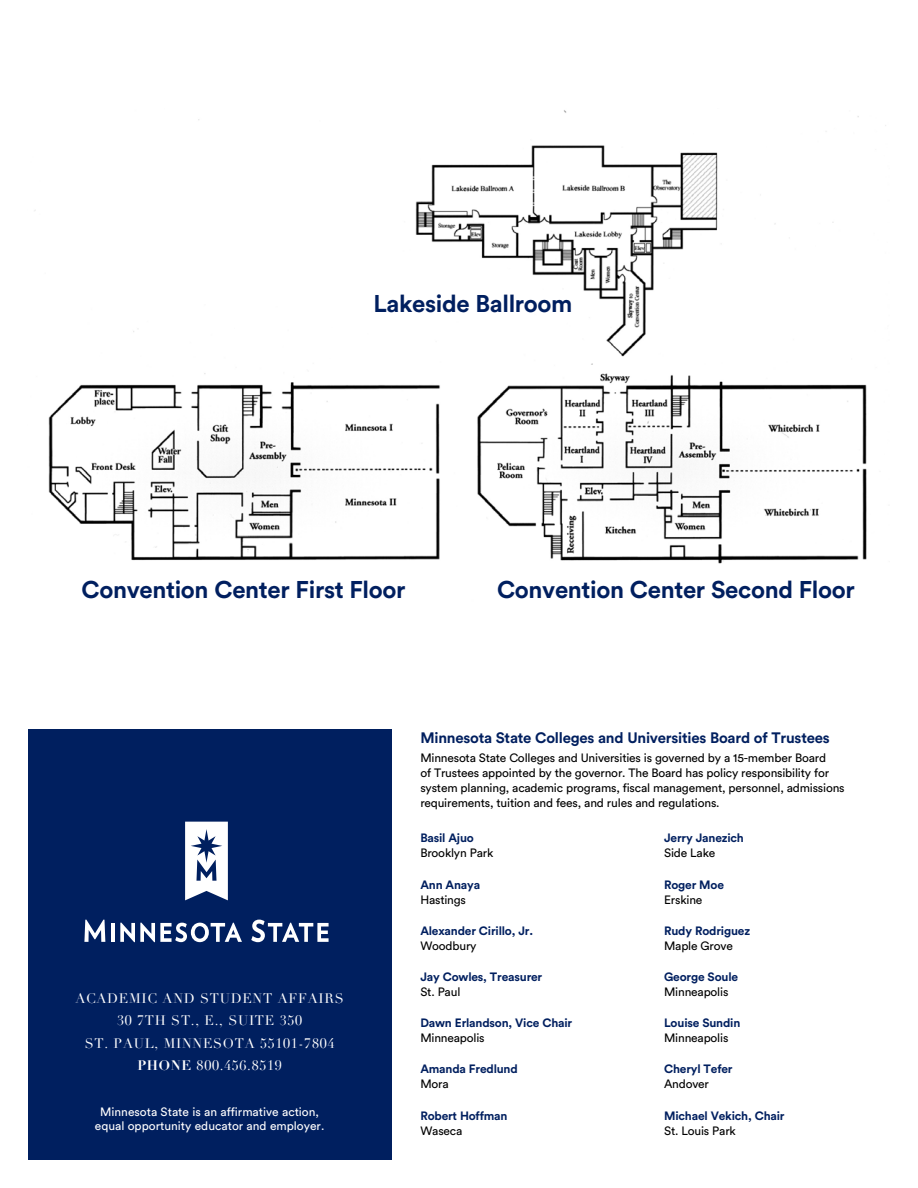
<style>
.page{position:relative;width:918px;height:1188px;background:#fff}
.page>*{position:absolute;margin:0;border:0;box-sizing:border-box;transform-origin:0 0}
.t1{font:700 24px "Circular Std";letter-spacing:-.015em;color:#001f5f}
.t2{font:700 15px "Circular Std";letter-spacing:-.015em;color:#001f5f}
.t3{font:13.5px/22.5px "Didot";letter-spacing:.05em;color:#fff;text-align:center}
.t4{font:12px/15px "Circular Std";letter-spacing:-.015em;color:#000}
.t5{font:700 12px "Circular Std";letter-spacing:-.015em;color:#001f5f}
.t6{font:12px/13.5px "Circular Std";color:#fff;text-align:center}
.s1{font-weight:700}
</style>
<div class="page">
<div style="left:28px;top:730px;width:363px;height:430px;background:#001f5f"></div>
<img style="left:34px;top:110px;width:852px;height:454px">
<svg style="left:84px;top:920px;width:21px;height:22px"></svg>
<hr style="left:111px;top:923px;width:4px;height:19px;background:#fff">
<svg style="left:120px;top:923px;width:122px;height:19px"></svg>
<svg style="left:251px;top:920px;width:78px;height:22px"></svg>
<svg style="left:185px;top:822px;width:43px;height:78px"></svg>
<div style="left:680px;top:255px;width:192px;height:78px;background:#fff"></div>
<h1 class="t1" style="left:374px;top:288px;width:200px">Lakeside Ballroom</h1>
<h1 class="t1" style="left:82px;top:574px;width:326px">Convention Center First Floor</h1>
<h1 class="t1" style="left:497px;top:574px;width:359px">Convention Center Second Floor</h1>
<p class="t3" style="left:75px;top:987px;width:270px">ACADEMIC AND STUDENT AFFAIRS<br>30 7TH ST., E., SUITE 350<br>ST. PAUL, MINNESOTA 55101-7804<br><span class="s1">PHONE</span> 800.456.8519</p>
<p class="t6" style="left:95px;top:1105px;width:231px">Minnesota State is an affirmative action, equal opportunity educator and employer.</p>
<p class="t2" style="left:420px;top:728px;width:411px">Minnesota State Colleges and Universities Board of Trustees</p>
<p class="t4" style="left:420px;top:750px;width:426px">Minnesota State Colleges and Universities is governed by a 15-member Board<br>of Trustees appointed by the governor. The Board has policy responsibility for system planning, academic programs, fiscal management, personnel, admissions requirements, tuition and fees, and rules and regulations.</p>
<p class="t5" style="left:420px;top:830px;width:55px">Basil Ajuo</p>
<p class="t4" style="left:420px;top:846px;width:75px">Brooklyn Park</p>
<p class="t5" style="left:420px;top:877px;width:61px">Ann Anaya</p>
<p class="t4" style="left:420px;top:892px;width:47px">Hastings</p>
<p class="t5" style="left:420px;top:923px;width:114px">Alexander Cirillo, Jr.</p>
<p class="t4" style="left:420px;top:938px;width:58px">Woodbury</p>
<p class="t5" style="left:420px;top:969px;width:123px">Jay Cowles, Treasurer</p>
<p class="t4" style="left:420px;top:984px;width:42px">St. Paul</p>
<p class="t5" style="left:420px;top:1015px;width:153px">Dawn Erlandson, Vice Chair</p>
<p class="t4" style="left:420px;top:1030px;width:66px">Minneapolis</p>
<p class="t5" style="left:420px;top:1061px;width:99px">Amanda Fredlund</p>
<p class="t4" style="left:420px;top:1077px;width:30px">Mora</p>
<p class="t5" style="left:420px;top:1108px;width:89px">Robert Hoffman</p>
<p class="t4" style="left:420px;top:1123px;width:43px">Waseca</p>
<p class="t5" style="left:664px;top:830px;width:81px">Jerry Janezich</p>
<p class="t4" style="left:664px;top:846px;width:53px">Side Lake</p>
<p class="t5" style="left:664px;top:877px;width:61px">Roger Moe</p>
<p class="t4" style="left:664px;top:892px;width:40px">Erskine</p>
<p class="t5" style="left:664px;top:923px;width:87px">Rudy Rodriguez</p>
<p class="t4" style="left:664px;top:938px;width:70px">Maple Grove</p>
<p class="t5" style="left:664px;top:969px;width:76px">George Soule</p>
<p class="t4" style="left:664px;top:984px;width:66px">Minneapolis</p>
<p class="t5" style="left:664px;top:1015px;width:78px">Louise Sundin</p>
<p class="t4" style="left:664px;top:1030px;width:66px">Minneapolis</p>
<p class="t5" style="left:664px;top:1061px;width:70px">Cheryl Tefer</p>
<p class="t4" style="left:664px;top:1077px;width:46px">Andover</p>
<p class="t5" style="left:664px;top:1108px;width:122px">Michael Vekich, Chair</p>
<p class="t4" style="left:664px;top:1123px;width:73px">St. Louis Park</p>
</div>
